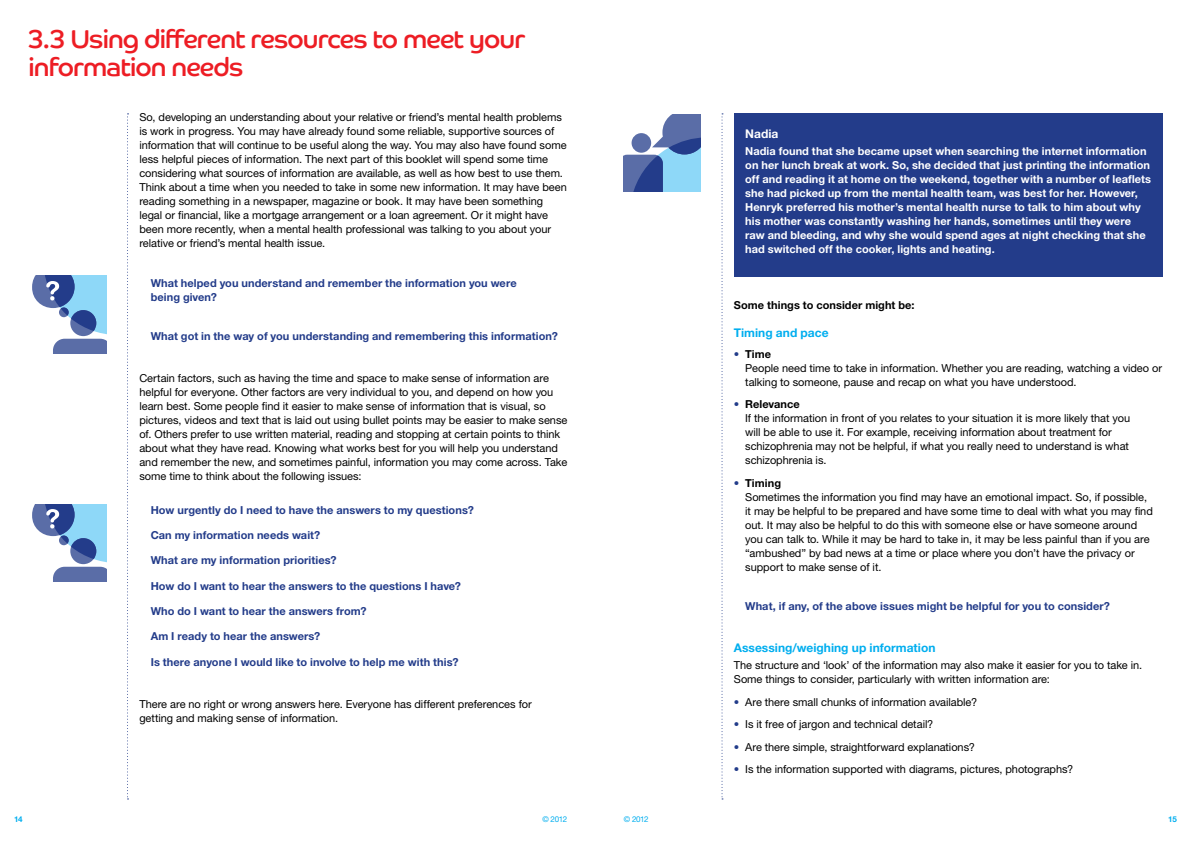
<style>
.page{position:relative;width:1191px;height:842px;background:#fff}
.page>*{position:absolute;margin:0;border:0;box-sizing:border-box;transform-origin:0 0}
.t1{font:26px/28px "Co Rethink";letter-spacing:-.03em;color:#ed1d24}
.t2{font:700 12px "Helvetica Neue LT Pro";color:#00aeef}
.t3{font:700 12px "Helvetica Neue LT Pro";color:#fff}
.t4{font:11px/14px "Helvetica Neue LT Pro";letter-spacing:-.005em;color:#000}
.t5{font:700 11px/14px "Helvetica Neue LT Pro";letter-spacing:.005em;color:#fff}
.t6{font:700 11px/14px "Helvetica Neue LT Pro";letter-spacing:.005em;color:#233c8a}
.t7{font:700 11px "Helvetica Neue LT Pro";letter-spacing:.005em;color:#000}
.t8{font:8px "Helvetica Neue LT Pro";letter-spacing:-.045em;color:#00aeef}
.t9{font:700 8px "Helvetica Neue LT Pro";color:#00aeef}
.s1{color:#233c8a}
.s2{font-weight:700}
</style>
<div class="page">
<div style="left:734px;top:113px;width:428px;height:163px;background:#233c8a"></div>
<svg style="left:624px;top:114px;width:77px;height:78px"></svg>
<svg style="left:127px;top:113px;width:1px;height:686px"></svg>
<svg style="left:721px;top:113px;width:2px;height:686px"></svg>
<svg style="left:32px;top:276px;width:74px;height:78px"></svg>
<svg style="left:32px;top:504px;width:74px;height:78px"></svg>
<h1 class="t1" style="left:28px;top:24px;width:498px">3.3 Using different resources to meet your information needs</h1>
<p class="t4" style="left:139px;top:110px;width:429px">So, developing an understanding about your relative or friend’s mental health problems is work in progress. You may have already found some reliable, supportive sources of information that will continue to be useful along the way. You may also have found some less helpful pieces of information. The next part of this booklet will spend some time considering what sources of information are available, as well as how best to use them.<br>Think about a time when you needed to take in some new information. It may have been reading something in a newspaper, magazine or book. It may have been something legal or financial, like a mortgage arrangement or a loan agreement. Or it might have been more recently, when a mental health professional was talking to you about your relative or friend’s mental health issue.</p>
<p class="t6" style="left:151px;top:275px;width:367px">What helped you understand and remember the information you were being given?</p>
<p class="t6" style="left:151px;top:329px;width:408px">What got in the way of you understanding and remembering this information?</p>
<p class="t4" style="left:139px;top:371px;width:429px">Certain factors, such as having the time and space to make sense of information are helpful for everyone. Other factors are very individual to you, and depend on how you learn best. Some people find it easier to make sense of information that is visual, so pictures, videos and text that is laid out using bullet points may be easier to make sense of. Others prefer to use written material, reading and stopping at certain points to think about what they have read. Knowing what works best for you will help you understand and remember the new, and sometimes painful, information you may come across. Take some time to think about the following issues:</p>
<p class="t6" style="left:151px;top:502px;width:324px">How urgently do I need to have the answers to my questions?</p>
<p class="t6" style="left:151px;top:528px;width:171px">Can my information needs wait?</p>
<p class="t6" style="left:151px;top:553px;width:187px">What are my information priorities?</p>
<p class="t6" style="left:151px;top:579px;width:312px">How do I want to hear the answers to the questions I have?</p>
<p class="t6" style="left:151px;top:604px;width:217px">Who do I want to hear the answers from?</p>
<p class="t6" style="left:151px;top:629px;width:171px">Am I ready to hear the answers?</p>
<p class="t6" style="left:151px;top:655px;width:309px">Is there anyone I would like to involve to help me with this?</p>
<p class="t4" style="left:139px;top:697px;width:394px">There are no right or wrong answers here. Everyone has different preferences for getting and making sense of information.</p>
<p class="t3" style="left:745px;top:126px;width:35px">Nadia</p>
<p class="t5" style="left:745px;top:144px;width:407px">Nadia found that she became upset when searching the internet information on her lunch break at work. So, she decided that just printing the information off and reading it at home on the weekend, together with a number of leaflets she had picked up from the mental health team, was best for her. However, Henryk preferred his mother’s mental health nurse to talk to him about why his mother was constantly washing her hands, sometimes until they were raw and bleeding, and why she would spend ages at night checking that she had switched off the cooker, lights and heating.</p>
<p class="t7" style="left:734px;top:298px;width:182px">Some things to consider might be:</p>
<p class="t2" style="left:734px;top:325px;width:96px">Timing and pace</p>
<p class="t4" style="left:745px;top:347px;width:418px;text-indent:-11px"><span class="s1">•</span> <span class="s2">Time<br></span>People need time to take in information. Whether you are reading, watching a video or talking to someone, pause and recap on what you have understood.</p>
<p class="t4" style="left:745px;top:397px;width:386px;text-indent:-11px"><span class="s1">•</span> <span class="s2">Relevance<br></span>If the information in front of you relates to your situation it is more likely that you will be able to use it. For example, receiving information about treatment for schizophrenia may not be helpful, if what you really need to understand is what schizophrenia is.</p>
<p class="t4" style="left:745px;top:476px;width:409px;text-indent:-11px"><span class="s1">•</span> <span class="s2">Timing<br></span>Sometimes the information you find may have an emotional impact. So, if possible, it may be helpful to be prepared and have some time to deal with what you may find out. It may also be helpful to do this with someone else or have someone around you can talk to. While it may be hard to take in, it may be less painful than if you are “ambushed” by bad news at a time or place where you don’t have the privacy or support to make sense of it.</p>
<p class="t6" style="left:745px;top:599px;width:366px">What, if any, of the above issues might be helpful for you to consider?</p>
<p class="t2" style="left:734px;top:641px;width:203px">Assessing/weighing up information</p>
<p class="t4" style="left:734px;top:658px;width:410px">The structure and ‘look’ of the information may also make it easier for you to take in.<br>Some things to consider, particularly with written information are:</p>
<p class="t4" style="left:734px;top:695px;width:245px"><span class="s1">•</span> Are there small chunks of information available?</p>
<p class="t4" style="left:734px;top:717px;width:201px"><span class="s1">•</span> Is it free of jargon and technical detail?</p>
<p class="t4" style="left:734px;top:740px;width:242px"><span class="s1">•</span> Are there simple, straightforward explanations?</p>
<p class="t4" style="left:734px;top:762px;width:341px"><span class="s1">•</span> Is the information supported with diagrams, pictures, photographs?</p>
<p class="t9" style="left:14px;top:814px;width:10px">14</p>
<p class="t8" style="left:542px;top:814px;width:26px">© 2012</p>
<p class="t8" style="left:624px;top:814px;width:26px">© 2012</p>
<p class="t9" style="left:1168px;top:814px;width:10px">15</p>
</div>
